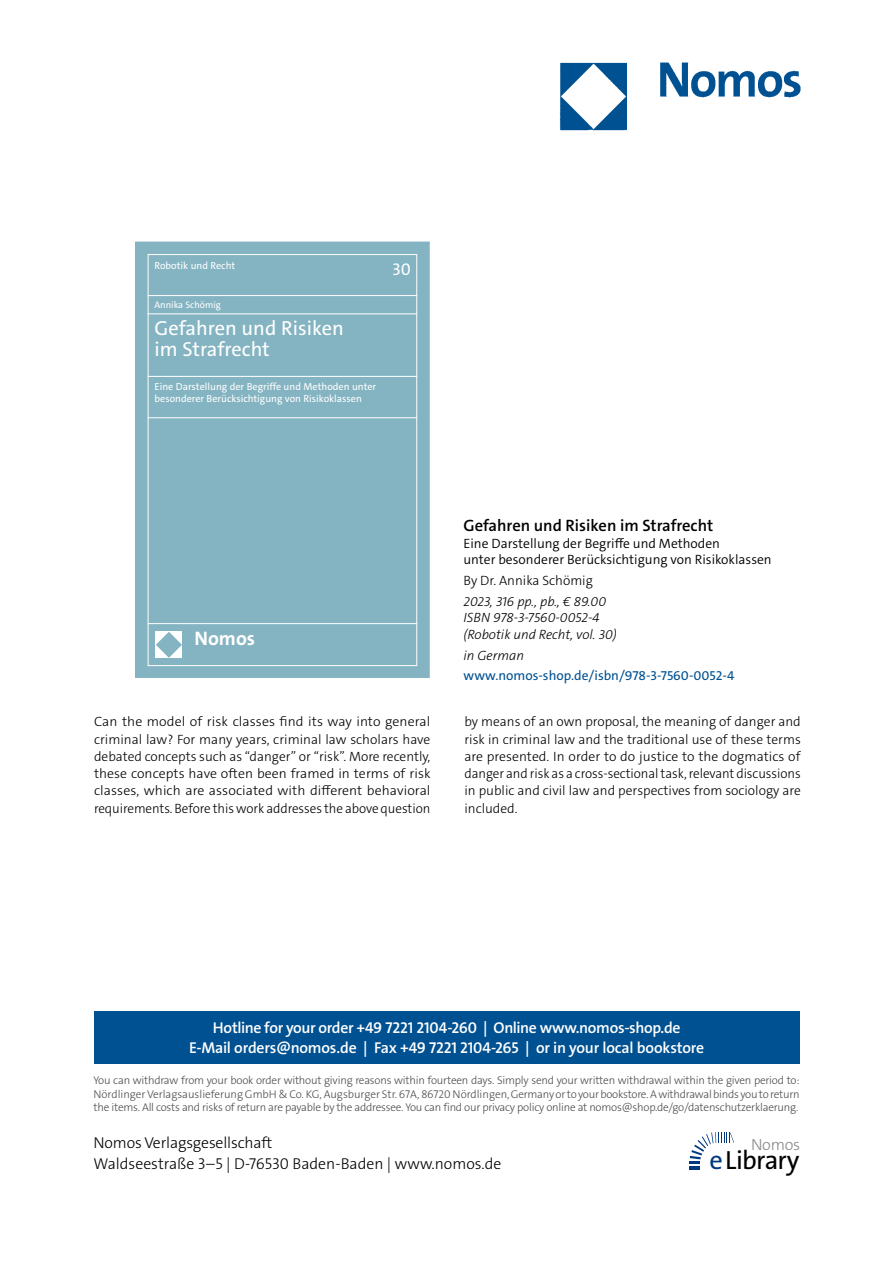
<style>
.page{position:relative;width:893px;height:1263px;background:#fff}
.page>*{position:absolute;margin:0;border:0;box-sizing:border-box;transform-origin:0 0}
.t1{font:26.4px "The Sans Os F";letter-spacing:-.03em;color:#000}
.t2{font:20.4px/21.8px "The Sans C5";color:#fff}
.t3{font:700 19.65px "The Sans C5";color:#fff}
.t4{font:16.95px "The Sans C5";color:#fff}
.t5{font:600 16.5px "The Sans C5";color:#000}
.t6{font:300 16.2px "The Sans Os F";letter-spacing:-.02em;color:#87888a}
.t7{font:600 15.75px/21px "The Sans Os F";letter-spacing:-.02em;color:#fff;text-align:center}
.t8{font:300 15.75px/21px "The Sans Os F";color:#000}
.t9{font:300 13.5px/17.2px "The Sans C5";color:#000;text-align:justify}
.t10{font:300 13.5px/16.5px "The Sans C5";color:#000}
.t11{font:italic 300 13.5px/16.5px "The Sans C5";color:#000}
.t12{font:13.5px "The Sans C5";color:#005192}
.t13{font:300 11.25px/13.5px "The Sans Os F";letter-spacing:-.02em;color:#4b4b4d;text-align:justify}
.t14{font:10.2px/12.1px "The Sans C5";color:#fff}
.t15{font:9.45px "The Sans C5";color:#fff}
.s1{color:#003882}
</style>
<div class="page">
<div style="left:94px;top:1011px;width:705px;height:52px;background:#005192"></div>
<hr style="left:689px;top:1166px;width:11px;height:4px;background:#003882">
<svg style="left:689px;top:1132px;width:45px;height:32px"></svg>
<img style="left:559px;top:62px;width:242px;height:69px">
<div style="left:135px;top:242px;width:295px;height:435px;background:#84b4c2"></div>
<div style="left:148px;top:254px;width:269px;height:412px;border:1px solid #fff"></div>
<hr style="left:148px;top:295px;width:269px;height:1px;background:#fff">
<hr style="left:148px;top:376px;width:269px;height:1px;background:#fff">
<hr style="left:148px;top:417px;width:269px;height:1px;background:#fff">
<hr style="left:148px;top:623px;width:269px;height:1px;background:#fff">
<div style="left:155px;top:631px;width:27px;height:27px;background:#fff"></div>
<svg style="left:156px;top:632px;width:26px;height:26px"></svg>
<hr style="left:148px;top:313px;width:269px;height:1px;background:#fff">
<p class="t14" style="left:154px;top:260px;width:82px">Robotik und Recht</p>
<p class="t4" style="left:393px;top:258px;width:20px">30</p>
<p class="t15" style="left:154px;top:299px;width:68px">Annika Schömig</p>
<h2 class="t2" style="left:154px;top:317px;width:191px">Gefahren und Risiken im Strafrecht</h2>
<p class="t14" style="left:154px;top:381px;width:223px">Eine Darstellung der Begriffe und Methoden unter besonderer Berücksichtigung von Risikoklassen</p>
<h3 class="t3" style="left:194px;top:625px;width:62px">Nomos</h3>
<p class="t5" style="left:463px;top:515px;width:251px">Gefahren und Risiken im Strafrecht</p>
<p class="t10" style="left:463px;top:535px;width:310px">Eine Darstellung der Begriffe und Methoden<br>unter besonderer Berücksichtigung von Risikoklassen</p>
<p class="t9" style="left:463px;top:572px;width:131px">By Dr. Annika Schömig</p>
<p class="t11" style="left:463px;top:593px;width:155px">2023, 316 pp., pb., € 89.00<br>ISBN 978-3-7560-0052-4 (Robotik und Recht, vol. 30)</p>
<p class="t11" style="left:463px;top:647px;width:62px">in German</p>
<p class="t12" style="left:463px;top:667px;width:272px">www.nomos-shop.de/isbn/978-3-7560-0052-4</p>
<p class="t9" style="left:94px;top:713px;width:338px">Can the model of risk classes find its way into general criminal law? For many years, criminal law scholars have debated concepts such as “danger” or “risk”. More recently, these concepts have often been framed in terms of risk classes, which are associated with different behavioral requirements. Before this work addresses the above question</p>
<p class="t9" style="left:464px;top:713px;width:338px">by means of an own proposal, the meaning of danger and risk in criminal law and the traditional use of these terms are presented. In order to do justice to the dogmatics of danger and risk as a cross-sectional task, relevant discussions in public and civil law and perspectives from sociology are included.</p>
<p class="t7" style="left:189px;top:1017px;width:517px">Hotline for your order +49 7221 2104-260 | Online www.nomos-shop.de<br>E-Mail orders@nomos.de | Fax +49 7221 2104-265 | or in your local bookstore</p>
<p class="t13" style="left:94px;top:1074px;width:708px">You can withdraw from your book order without giving reasons within fourteen days. Simply send your written withdrawal within the given period to:<br>Nördlinger Verlagsauslieferung GmbH &amp; Co. KG, Augsburger Str. 67A, 86720 Nördlingen, Germany or to your bookstore. A withdrawal binds you to return the items. All costs and risks of return are payable by the addressee. You can find our privacy policy online at nomos@shop.de/go/datenschutzerklaerung.</p>
<p class="t8" style="left:94px;top:1133px;width:409px">Nomos Verlagsgesellschaft<br>Waldseestraße 3–5 | D-76530 Baden-Baden | www.nomos.de</p>
<p class="t6" style="left:751px;top:1134px;width:51px">Nomos</p>
<h1 class="t1" style="left:709px;top:1150px;width:91px"><span class="s1">e</span>Library</h1>
</div>
